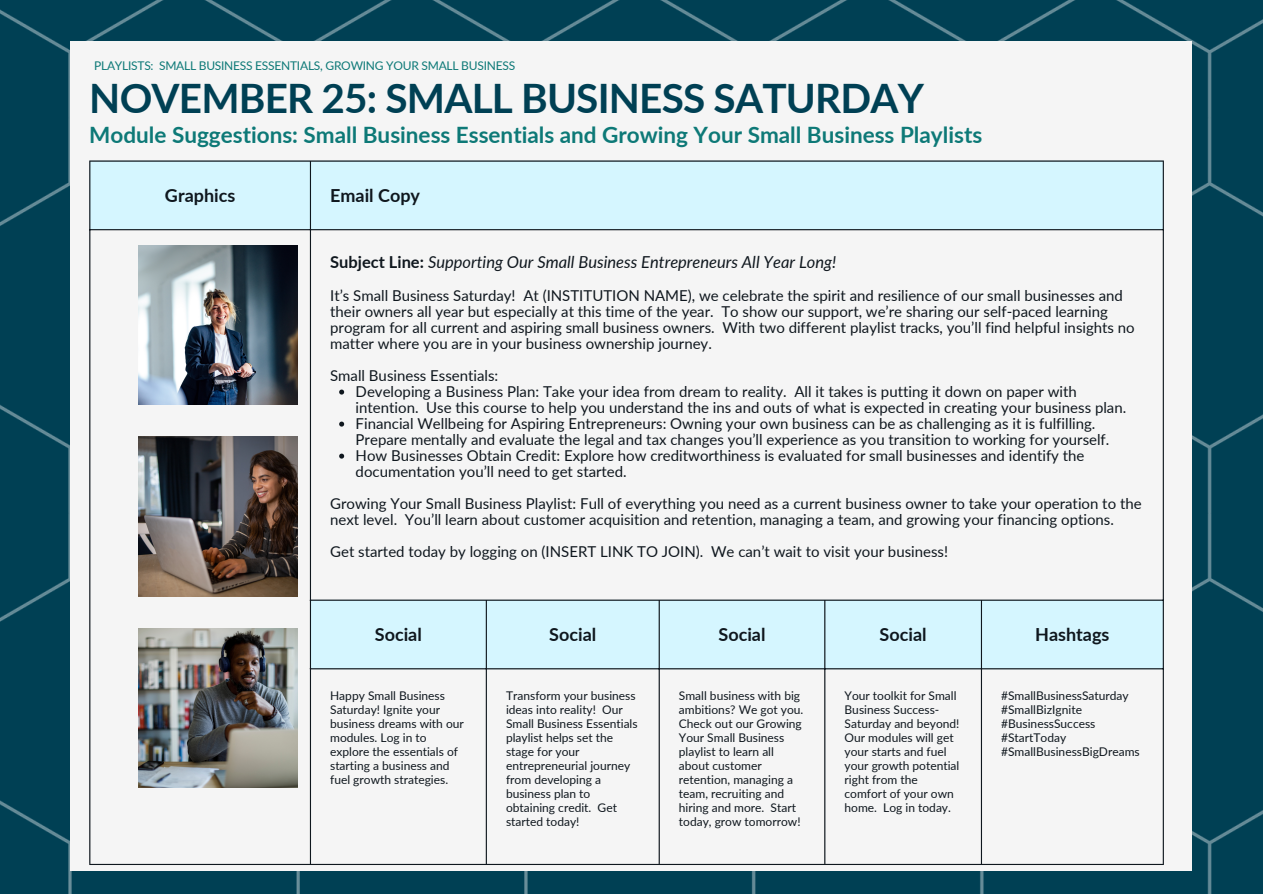
<style>
.page{position:relative;width:1263px;height:894px;background:#fff}
.page>*{position:absolute;margin:0;border:0;box-sizing:border-box;transform-origin:0 0}
.t1{font:700 40.5px "Lato";letter-spacing:-.02em;color:#004054}
.t2{font:700 22.5px "Lato";color:#0d7977}
.t3{font:700 18px "Lato";color:#0f171e}
.t4{font:italic 16.5px "Lato";color:#0f171e}
.t5{font:15px/16px "Lato";color:#0f171e}
.t6{font:12px/14px "Lato";color:#0f171e}
.t7{font:12px "Lato";letter-spacing:-.02em;color:#0d7977}
.s1{font-weight:700;font-style:normal}
</style>
<div class="page">
<div style="left:0;top:0;width:1263px;height:893px;background:#004054"></div>
<div style="left:71px;top:41px;width:1121px;height:829px;background:#f5f5f5"></div>
<svg style="left:90px;top:161px;width:1073px;height:508px"></svg>
<svg style="left:339px;top:389px;width:5px;height:5px"></svg>
<svg style="left:339px;top:421px;width:5px;height:5px"></svg>
<svg style="left:339px;top:453px;width:5px;height:5px"></svg>
<hr style="left:89px;top:161px;width:1px;height:702px;background:#0f171e">
<hr style="left:310px;top:161px;width:1px;height:702px;background:#0f171e">
<hr style="left:486px;top:600px;width:1px;height:263px;background:#0f171e">
<hr style="left:659px;top:600px;width:1px;height:263px;background:#0f171e">
<hr style="left:824px;top:600px;width:1px;height:263px;background:#0f171e">
<hr style="left:981px;top:600px;width:1px;height:263px;background:#0f171e">
<hr style="left:1163px;top:161px;width:1px;height:702px;background:#0f171e">
<hr style="left:89px;top:160px;width:1075px;height:1px;background:#0f171e">
<hr style="left:89px;top:229px;width:1075px;height:1px;background:#0f171e">
<hr style="left:310px;top:599px;width:854px;height:1px;background:#0f171e">
<hr style="left:310px;top:668px;width:854px;height:1px;background:#0f171e">
<hr style="left:89px;top:863px;width:1075px;height:1px;background:#0f171e">
<img style="left:138px;top:245px;width:159px;height:159px">
<img style="left:138px;top:437px;width:159px;height:159px">
<img style="left:138px;top:628px;width:159px;height:159px">
<p class="t7" style="left:94px;top:59px;width:422px">PLAYLISTS: SMALL BUSINESS ESSENTIALS, GROWING YOUR SMALL BUSINESS</p>
<p class="t1" style="left:89px;top:72px;width:836px">NOVEMBER 25: SMALL BUSINESS SATURDAY</p>
<p class="t2" style="left:89px;top:120px;width:894px">Module Suggestions: Small Business Essentials and Growing Your Small Business Playlists</p>
<p class="t3" style="left:165px;top:184px;width:72px">Graphics</p>
<p class="t3" style="left:330px;top:184px;width:91px">Email Copy</p>
<p class="t4" style="left:330px;top:252px;width:508px"><span class="s1">Subject Line:</span> Supporting Our Small Business Entrepreneurs All Year Long!</p>
<p class="t5" style="left:330px;top:286px;width:806px">It’s Small Business Saturday! At (INSTITUTION NAME), we celebrate the spirit and resilience of our small businesses and their owners all year but especially at this time of the year. To show our support, we’re sharing our self-paced learning program for all current and aspiring small business owners. With two different playlist tracks, you’ll find helpful insights no matter where you are in your business ownership journey.</p>
<p class="t5" style="left:330px;top:366px;width:170px">Small Business Essentials:</p>
<p class="t5" style="left:356px;top:382px;width:772px">Developing a Business Plan: Take your idea from dream to reality. All it takes is putting it down on paper with intention. Use this course to help you understand the ins and outs of what is expected in creating your business plan.</p>
<p class="t5" style="left:356px;top:414px;width:755px">Financial Wellbeing for Aspiring Entrepreneurs: Owning your own business can be as challenging as it is fulfilling.<br>Prepare mentally and evaluate the legal and tax changes you’ll experience as you transition to working for yourself.</p>
<p class="t5" style="left:356px;top:446px;width:730px">How Businesses Obtain Credit: Explore how creditworthiness is evaluated for small businesses and identify the documentation you’ll need to get started.</p>
<p class="t5" style="left:330px;top:494px;width:813px">Growing Your Small Business Playlist: Full of everything you need as a current business owner to take your operation to the next level. You’ll learn about customer acquisition and retention, managing a team, and growing your financing options.</p>
<p class="t5" style="left:330px;top:542px;width:619px">Get started today by logging on (INSERT LINK TO JOIN). We can’t wait to visit your business!</p>
<p class="t3" style="left:375px;top:623px;width:49px">Social</p>
<p class="t3" style="left:549px;top:623px;width:49px">Social</p>
<p class="t3" style="left:718px;top:623px;width:49px">Social</p>
<p class="t3" style="left:880px;top:623px;width:49px">Social</p>
<p class="t3" style="left:1035px;top:623px;width:76px">Hashtags</p>
<p class="t6" style="left:330px;top:687px;width:135px">Happy Small Business<br>Saturday! Ignite your business dreams with our modules. Log in to explore the essentials of starting a business and fuel growth strategies.</p>
<p class="t6" style="left:506px;top:687px;width:133px">Transform your business ideas into reality! Our<br>Small Business Essentials playlist helps set the stage for your entrepreneurial journey from developing a business plan to obtaining credit. Get started today!</p>
<p class="t6" style="left:679px;top:687px;width:126px">Small business with big ambitions? We got you.<br>Check out our Growing<br>Your Small Business playlist to learn all about customer retention, managing a team, recruiting and hiring and more. Start today, grow tomorrow!</p>
<p class="t6" style="left:844px;top:687px;width:116px">Your toolkit for Small<br>Business Success-<br>Saturday and beyond!<br>Our modules will get your starts and fuel your growth potential right from the comfort of your own home. Log in today.</p>
<p class="t6" style="left:1001px;top:687px;width:129px">#SmallBusinessSaturday</p>
<p class="t6" style="left:1001px;top:701px;width:82px">#SmallBizIgnite</p>
<p class="t6" style="left:1001px;top:715px;width:96px">#BusinessSuccess</p>
<p class="t6" style="left:1001px;top:729px;width:67px">#StartToday</p>
<p class="t6" style="left:1001px;top:743px;width:140px">#SmallBusinessBigDreams</p>
</div>
